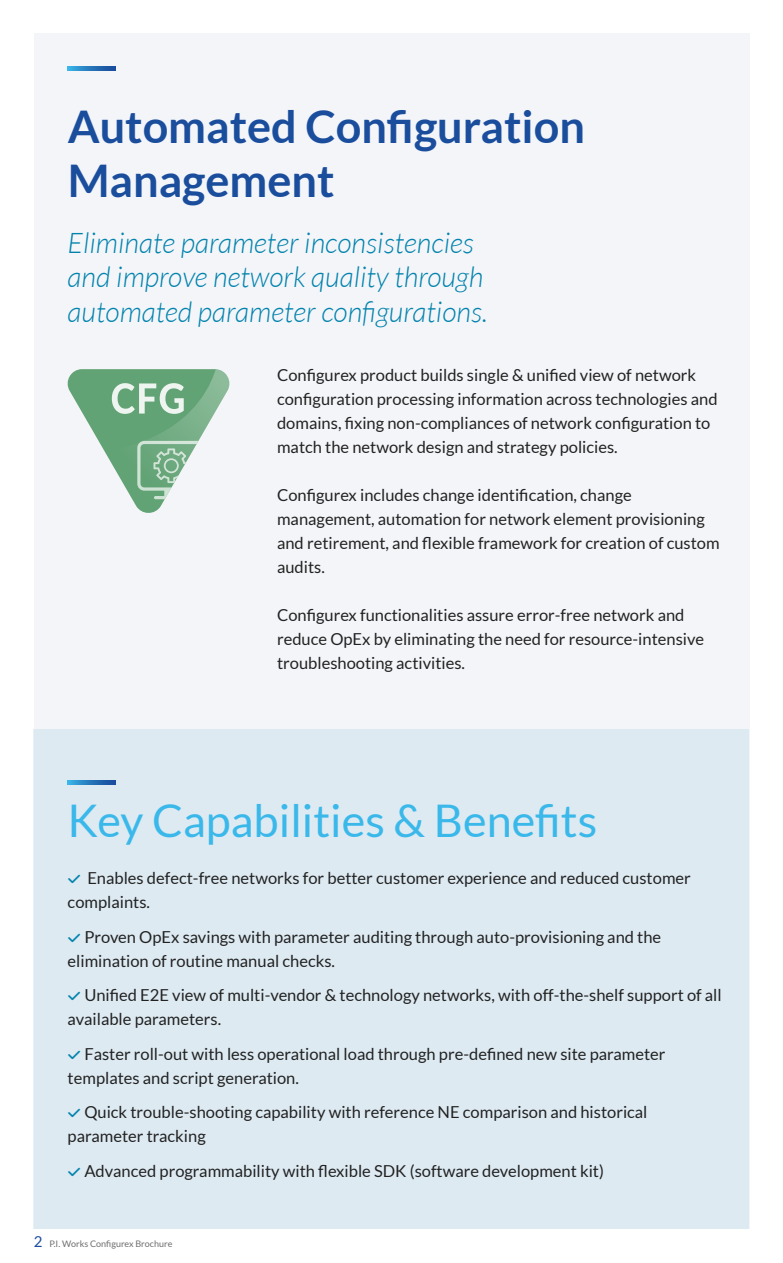
<style>
.page{position:relative;width:783px;height:1263px;background:#fff}
.page>*{position:absolute;margin:0;border:0;box-sizing:border-box;transform-origin:0 0}
.t1{font:700 45px/54px "Lato";color:#1a4e9d}
.t2{font:45px "Lato";color:#3bb8ea}
.t3{font:italic 300 28.5px/34.5px "Lato";color:#0283ad}
.t4{font:16.5px/24px "Lato";color:#222}
.t5{font:9px "Lato";color:#6d6e71}
.s1{font-size:15px;color:#1c4d9e}
</style>
<div class="page">
<div style="left:34px;top:33px;width:715px;height:1196px;background:#f4f5f9"></div>
<div style="left:34px;top:729px;width:715px;height:500px;background:#ddeaf2"></div>
<svg style="left:68px;top:67px;width:48px;height:4px"></svg>
<svg style="left:68px;top:780px;width:48px;height:4px"></svg>
<svg style="left:67px;top:369px;width:163px;height:144px"></svg>
<h1 class="t1" style="left:68px;top:99px;width:518px">Automated Configuration<br>Management</h1>
<h2 class="t3" style="left:68px;top:226px;width:421px">Eliminate parameter inconsistencies and improve network quality through automated parameter configurations.</h2>
<p class="t4" style="left:277px;top:363px;width:442px">Configurex product builds single &amp; unified view of network configuration processing information across technologies and domains, fixing non-compliances of network configuration to match the network design and strategy policies.</p>
<p class="t4" style="left:277px;top:483px;width:444px">Configurex includes change identification, change management, automation for network element provisioning and retirement, and flexible framework for creation of custom audits.</p>
<p class="t4" style="left:277px;top:603px;width:428px">Configurex functionalities assure error-free network and reduce OpEx by eliminating the need for resource-intensive troubleshooting activities.</p>
<h1 class="t2" style="left:68px;top:796px;width:531px">Key Capabilities &amp; Benefits</h1>
<p class="t4" style="left:68px;top:866px;width:624px;text-indent:20px">Enables defect-free networks for better customer experience and reduced customer complaints.</p>
<p class="t4" style="left:68px;top:924px;width:595px;text-indent:17px">Proven OpEx savings with parameter auditing through auto-provisioning and the elimination of routine manual checks.</p>
<p class="t4" style="left:68px;top:983px;width:655px;text-indent:17px">Unified E2E view of multi-vendor &amp; technology networks, with off-the-shelf support of all available parameters.</p>
<p class="t4" style="left:68px;top:1041px;width:599px;text-indent:17px">Faster roll-out with less operational load through pre-defined new site parameter templates and script generation.</p>
<p class="t4" style="left:68px;top:1100px;width:581px;text-indent:17px">Quick trouble-shooting capability with reference NE comparison and historical parameter tracking</p>
<p class="t4" style="left:84px;top:1158px;width:521px">Advanced programmability with flexible SDK (software development kit)</p>
<p class="t5" style="left:34px;top:1239px;width:140px"><span class="s1">2</span> P.I. Works Configurex Brochure</p>
</div>
